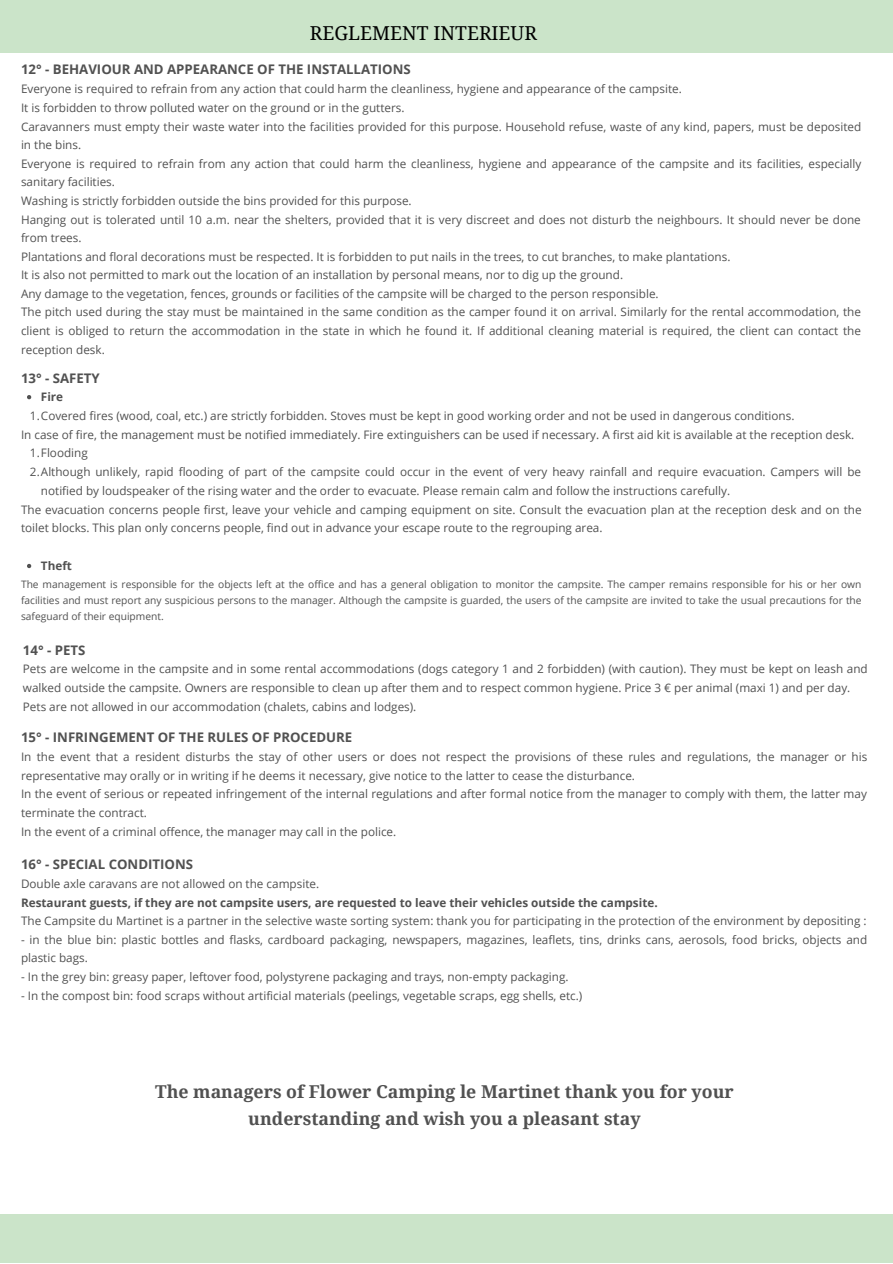
<style>
.page{position:relative;width:893px;height:1264px;background:#fff}
.page>*{position:absolute;margin:0;border:0;box-sizing:border-box;transform-origin:0 0}
.t1{font:19.2px "Noto Serif";color:#000}
.t2{font:700 17.7px "Noto Serif";color:#515151}
.t3{font:700 13.2px "Open Sans";color:#515151}
.t4{font:11.7px/18.6px "Open Sans";color:#515151}
.t5{font:700 11.7px "Open Sans";color:#515151}
.t6{font:10.2px/16.2px "Open Sans";color:#515151;text-align:justify}
</style>
<div class="page">
<div style="left:0;top:0;width:892px;height:1262px;background:#cbe4c9"></div>
<div style="left:0;top:53px;width:892px;height:1160px;background:#fff"></div>
<svg style="left:27px;top:395px;width:4px;height:4px"></svg>
<svg style="left:27px;top:564px;width:4px;height:4px"></svg>
<p class="t1" style="left:310px;top:20px;width:228px">REGLEMENT INTERIEUR</p>
<p class="t3" style="left:21px;top:60px;width:391px">12° - BEHAVIOUR AND APPEARANCE OF THE INSTALLATIONS</p>
<p class="t4" style="left:21px;top:80px;width:662px">Everyone is required to refrain from any action that could harm the cleanliness, hygiene and appearance of the campsite.</p>
<p class="t4" style="left:21px;top:98px;width:385px">It is forbidden to throw polluted water on the ground or in the gutters.</p>
<p class="t4" style="left:21px;top:117px;width:841px">Caravanners must empty their waste water into the facilities provided for this purpose. Household refuse, waste of any kind, papers, must be deposited in the bins.</p>
<p class="t4" style="left:21px;top:154px;width:841px">Everyone is required to refrain from any action that could harm the cleanliness, hygiene and appearance of the campsite and its facilities, especially sanitary facilities.</p>
<p class="t4" style="left:21px;top:191px;width:392px">Washing is strictly forbidden outside the bins provided for this purpose.</p>
<p class="t4" style="left:21px;top:210px;width:841px">Hanging out is tolerated until 10 a.m. near the shelters, provided that it is very discreet and does not disturb the neighbours. It should never be done from trees.</p>
<p class="t4" style="left:21px;top:247px;width:710px">Plantations and floral decorations must be respected. It is forbidden to put nails in the trees, to cut branches, to make plantations.</p>
<p class="t4" style="left:21px;top:265px;width:603px">It is also not permitted to mark out the location of an installation by personal means, nor to dig up the ground.</p>
<p class="t4" style="left:21px;top:284px;width:639px">Any damage to the vegetation, fences, grounds or facilities of the campsite will be charged to the person responsible.</p>
<p class="t4" style="left:21px;top:302px;width:841px;text-align:justify">The pitch used during the stay must be maintained in the same condition as the camper found it on arrival. Similarly for the rental accommodation, the client is obliged to return the accommodation in the state in which he found it. If additional cleaning material is required, the client can contact the reception desk.</p>
<p class="t5" style="left:41px;top:388px;width:24px">Fire</p>
<p class="t4" style="left:30px;top:406px;width:766px">1.Covered fires (wood, coal, etc.) are strictly forbidden. Stoves must be kept in good working order and not be used in dangerous conditions.</p>
<p class="t4" style="left:30px;top:443px;width:59px">1.Flooding</p>
<p class="t4" style="left:41px;top:462px;width:821px;text-indent:-11px">2.Although unlikely, rapid flooding of part of the campsite could occur in the event of very heavy rainfall and require evacuation. Campers will be notified by loudspeaker of the rising water and the order to evacuate. Please remain calm and follow the instructions carefully.</p>
<p class="t3" style="left:21px;top:369px;width:80px">13° - SAFETY</p>
<p class="t4" style="left:21px;top:424px;width:834px">In case of fire, the management must be notified immediately. Fire extinguishers can be used if necessary. A first aid kit is available at the reception desk.</p>
<p class="t4" style="left:21px;top:499px;width:842px">The evacuation concerns people first, leave your vehicle and camping equipment on site. Consult the evacuation plan at the reception desk and on the toilet blocks. This plan only concerns people, find out in advance your escape route to the regrouping area.</p>
<p class="t5" style="left:41px;top:557px;width:33px">Theft</p>
<p class="t6" style="left:21px;top:575px;width:842px">The management is responsible for the objects left at the office and has a general obligation to monitor the campsite. The camper remains responsible for his or her own facilities and must report any suspicious persons to the manager. Although the campsite is guarded, the users of the campsite are invited to take the usual precautions for the safeguard of their equipment.</p>
<p class="t3" style="left:23px;top:641px;width:64px">14° - PETS</p>
<p class="t4" style="left:23px;top:659px;width:846px">Pets are welcome in the campsite and in some rental accommodations (dogs category 1 and 2 forbidden) (with caution). They must be kept on leash and walked outside the campsite. Owners are responsible to clean up after them and to respect common hygiene. Price 3 € per animal (maxi 1) and per day.</p>
<p class="t4" style="left:23px;top:696px;width:395px">Pets are not allowed in our accommodation (chalets, cabins and lodges).</p>
<p class="t3" style="left:21px;top:727px;width:333px">15° - INFRINGEMENT OF THE RULES OF PROCEDURE</p>
<p class="t4" style="left:21px;top:747px;width:847px">In the event that a resident disturbs the stay of other users or does not respect the provisions of these rules and regulations, the manager or his representative may orally or in writing if he deems it necessary, give notice to the latter to cease the disturbance.</p>
<p class="t4" style="left:21px;top:784px;width:847px">In the event of serious or repeated infringement of the internal regulations and after formal notice from the manager to comply with them, the latter may terminate the contract.</p>
<p class="t4" style="left:21px;top:821px;width:377px">In the event of a criminal offence, the manager may call in the police.</p>
<p class="t3" style="left:21px;top:854px;width:173px">16° - SPECIAL CONDITIONS</p>
<p class="t4" style="left:21px;top:874px;width:300px">Double axle caravans are not allowed on the campsite.</p>
<p class="t5" style="left:21px;top:894px;width:638px">Restaurant guests, if they are not campsite users, are requested to leave their vehicles outside the campsite.</p>
<p class="t4" style="left:21px;top:911px;width:847px">The Campsite du Martinet is a partner in the selective waste sorting system: thank you for participating in the protection of the environment by depositing :</p>
<p class="t4" style="left:21px;top:930px;width:847px">- in the blue bin: plastic bottles and flasks, cardboard packaging, newspapers, magazines, leaflets, tins, drinks cans, aerosols, food bricks, objects and plastic bags.</p>
<p class="t4" style="left:21px;top:967px;width:549px">- In the grey bin: greasy paper, leftover food, polystyrene packaging and trays, non-empty packaging.</p>
<p class="t4" style="left:21px;top:985px;width:563px">- In the compost bin: food scraps without artificial materials (peelings, vegetable scraps, egg shells, etc.)</p>
<p class="t2" style="left:155px;top:1078px;width:580px">The managers of Flower Camping le Martinet thank you for your</p>
<p class="t2" style="left:248px;top:1106px;width:394px">understanding and wish you a pleasant stay</p>
</div>
